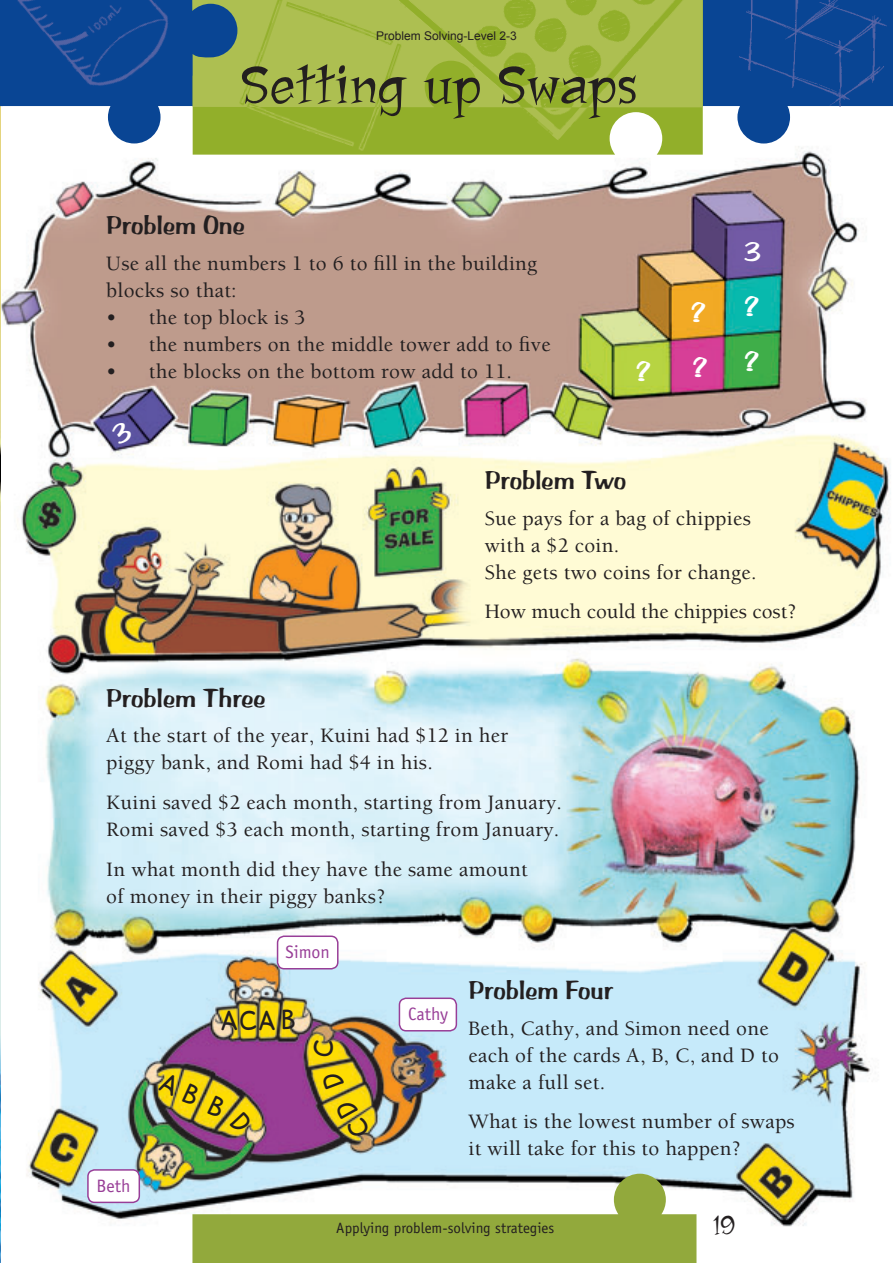
<style>
.page{position:relative;width:893px;height:1263px;background:#fff}
.page>*{position:absolute;margin:0;border:0;box-sizing:border-box;transform-origin:0 0}
.t1{font:54px "Jawbox Chanky";letter-spacing:.015em;color:#231f1f}
.t2{font:27px "Arab Bru D";color:#231f20}
.t3{font:500 27px "Hf Doodle";color:#231f20}
.t4{font:27px "Jawbox Chanky";color:#231f20}
.t5{font:500 21px/27px "Berkeley NZ";letter-spacing:.015em;color:#231f20}
.t6{font:18px "Officina Sans";color:#983e97}
.t7{font:15px "Officina Sans";color:#231f20}
.t8{font:12px "Arial";color:#231f20}
</style>
<div class="page">
<img style="left:1px;top:106px;width:890px;height:1157px">
<img style="left:0;top:117px;width:1px;height:1145px">
<div style="left:399px;top:998px;width:57px;height:33px;background:#fff;border-radius:7px"></div>
<div style="left:399px;top:997px;width:58px;height:34px;border:2px solid #983e97;border-radius:7px"></div>
<div style="left:278px;top:936px;width:60px;height:33px;background:#fff;border-radius:7px"></div>
<div style="left:277px;top:935px;width:62px;height:34px;border:2px solid #983e97;border-radius:7px"></div>
<div style="left:88px;top:1170px;width:51px;height:32px;background:#fff;border-radius:7px"></div>
<div style="left:87px;top:1169px;width:53px;height:34px;border:2px solid #983e97;border-radius:7px"></div>
<svg style="left:192px;top:1174px;width:504px;height:89px"></svg>
<div style="left:703px;top:0;width:36px;height:106px;background:#094594"></div>
<svg style="left:193px;top:107px;width:510px;height:48px;background:#9fb945"></svg>
<img style="left:422px;top:107px;width:265px;height:37px">
<div style="left:108px;top:91px;width:53px;height:52px;background:#094594;border-radius:50%"></div>
<div style="left:737px;top:91px;width:53px;height:52px;background:#094594;border-radius:50%"></div>
<svg style="left:201px;top:0;width:502px;height:107px;background:#7f9d63"></svg>
<img style="left:422px;top:0;width:265px;height:107px">
<img style="left:739px;top:0;width:154px;height:108px">
<img style="left:0;top:0;width:201px;height:117px">
<img style="left:221px;top:0;width:201px;height:171px">
<img style="left:236px;top:107px;width:155px;height:47px">
<svg style="left:0;top:0;width:2px;height:106px"></svg>
<svg style="left:313px;top:1038px;width:21px;height:19px"></svg>
<svg style="left:322px;top:1071px;width:22px;height:18px"></svg>
<svg style="left:335px;top:1098px;width:35px;height:41px"></svg>
<svg style="left:158px;top:1072px;width:43px;height:34px"></svg>
<svg style="left:207px;top:1095px;width:46px;height:39px;background:#d6bb16"></svg>
<svg style="left:110px;top:421px;width:23px;height:25px"></svg>
<svg style="left:744px;top:242px;width:16px;height:129px;background:#34978a"></svg>
<svg style="left:692px;top:302px;width:14px;height:20px"></svg>
<svg style="left:637px;top:360px;width:14px;height:21px"></svg>
<svg style="left:693px;top:356px;width:14px;height:21px"></svg>
<p class="t8" style="left:376px;top:28px;width:142px">Problem Solving-Level 2-3</p>
<h1 class="t1" style="left:240px;top:51px;width:398px">Setting up Swaps</h1>
<p class="t2" style="left:106px;top:210px;width:140px">Problem One</p>
<p class="t5" style="left:106px;top:250px;width:432px">Use all the numbers 1 to 6 to fill in the building blocks so that:</p>
<p class="t5" style="left:106px;top:304px;width:201px">• the top block is 3</p>
<p class="t5" style="left:106px;top:331px;width:446px">• the numbers on the middle tower add to five</p>
<p class="t5" style="left:106px;top:358px;width:407px">• the blocks on the bottom row add to 11.</p>
<p class="t2" style="left:485px;top:465px;width:143px">Problem Two</p>
<p class="t5" style="left:485px;top:505px;width:273px">Sue pays for a bag of chippies with a $2 coin.<br>She gets two coins for change.</p>
<p class="t5" style="left:485px;top:599px;width:313px">How much could the chippies cost?</p>
<p class="t2" style="left:106px;top:682px;width:161px">Problem Three</p>
<p class="t5" style="left:106px;top:723px;width:403px">At the start of the year, Kuini had $12 in her piggy bank, and Romi had $4 in his.</p>
<p class="t5" style="left:106px;top:789px;width:457px">Kuini saved $2 each month, starting from January.<br>Romi saved $3 each month, starting from January.</p>
<p class="t5" style="left:106px;top:856px;width:423px">In what month did they have the same amount of money in their piggy banks?</p>
<p class="t6" style="left:97px;top:1176px;width:36px">Beth</p>
<p class="t6" style="left:285px;top:942px;width:46px">Simon</p>
<p class="t3" style="left:220px;top:1005px;width:76px">ACAB</p>
<p class="t6" style="left:408px;top:1004px;width:42px">Cathy</p>
<p class="t2" style="left:469px;top:975px;width:146px">Problem Four</p>
<p class="t5" style="left:469px;top:1015px;width:312px">Beth, Cathy, and Simon need one each of the cards A, B, C, and D to make a full set.</p>
<p class="t5" style="left:469px;top:1109px;width:328px">What is the lowest number of swaps it will take for this to happen?</p>
<p class="t7" style="left:336px;top:1219px;width:219px">Applying problem-solving strategies</p>
<p class="t4" style="left:712px;top:1208px;width:24px">19</p>
</div>
